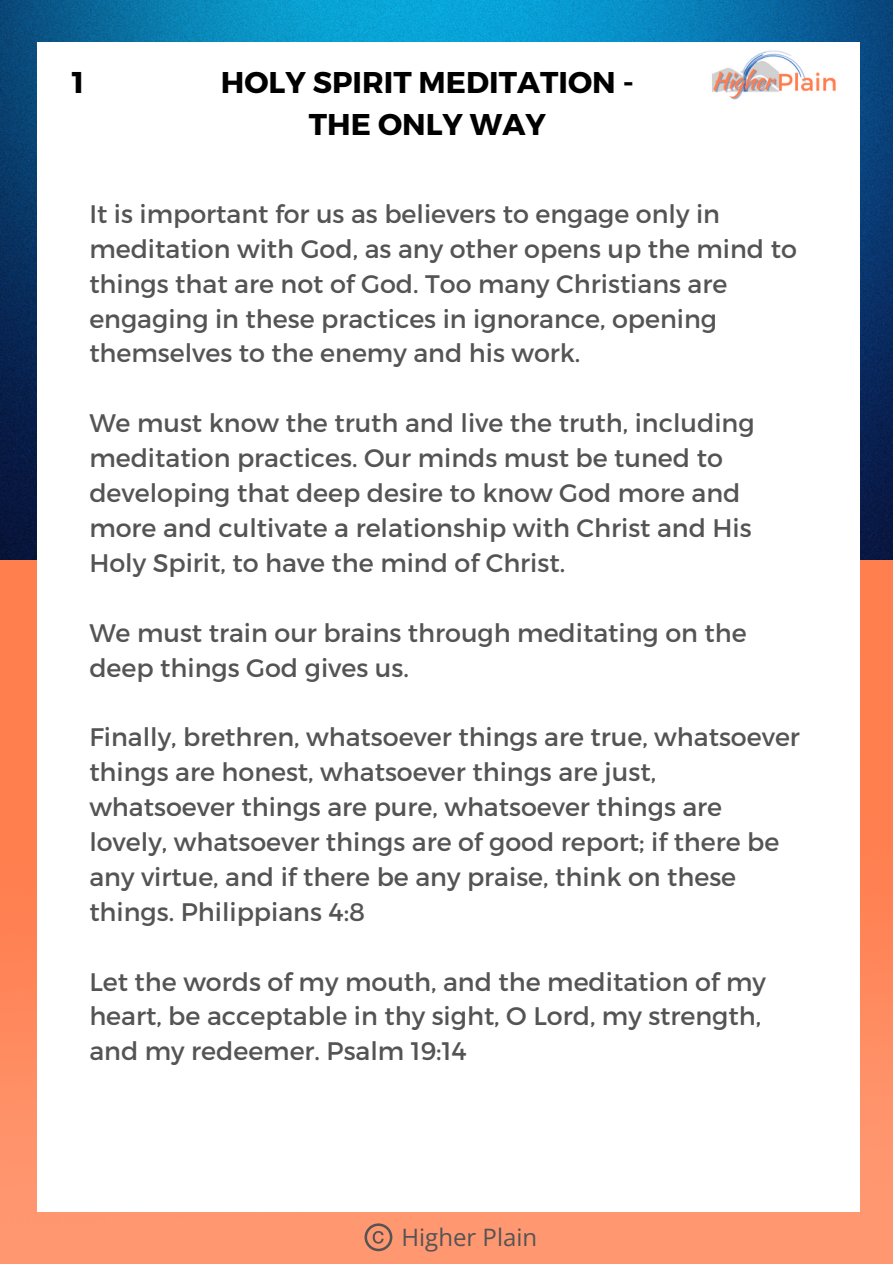
<style>
.page{position:relative;width:893px;height:1264px;background:#fff}
.page>*{position:absolute;margin:0;border:0;box-sizing:border-box;transform-origin:0 0}
.t1{font:700 30px/41.7px "Montserrat";color:#000;text-align:center}
.t2{font:25.35px/34.8px "Montserrat";color:#545454}
.t3{font:24px "Open Sans";color:#545454}
</style>
<div class="page">
<img style="left:0;top:0;width:892px;height:1263px">
<div style="left:37px;top:42px;width:822px;height:1169px;background:#fff"></div>
<svg style="left:364px;top:1223px;width:28px;height:28px"></svg>
<img style="left:712px;top:50px;width:124px;height:50px">
<h1 class="t1" style="left:72px;top:60px;width:14px">1</h1>
<p class="t1" style="left:221px;top:60px;width:414px">HOLY SPIRIT MEDITATION -<br>THE ONLY WAY</p>
<p class="t2" style="left:89px;top:195px;width:709px">It is important for us as believers to engage only in meditation with God, as any other opens up the mind to things that are not of God. Too many Christians are engaging in these practices in ignorance, opening themselves to the enemy and his work.</p>
<p class="t2" style="left:89px;top:404px;width:666px">We must know the truth and live the truth, including meditation practices. Our minds must be tuned to developing that deep desire to know God more and more and cultivate a relationship with Christ and His Holy Spirit, to have the mind of Christ.</p>
<p class="t2" style="left:89px;top:614px;width:658px">We must train our brains through meditating on the deep things God gives us.</p>
<p class="t2" style="left:89px;top:718px;width:712px">Finally, brethren, whatsoever things are true, whatsoever things are honest, whatsoever things are just, whatsoever things are pure, whatsoever things are lovely, whatsoever things are of good report; if there be any virtue, and if there be any praise, think on these things. Philippians 4:8</p>
<p class="t2" style="left:89px;top:962px;width:678px">Let the words of my mouth, and the meditation of my heart, be acceptable in thy sight, O Lord, my strength, and my redeemer. Psalm 19:14</p>
<p class="t3" style="left:401px;top:1220px;width:137px">Higher Plain</p>
</div>
